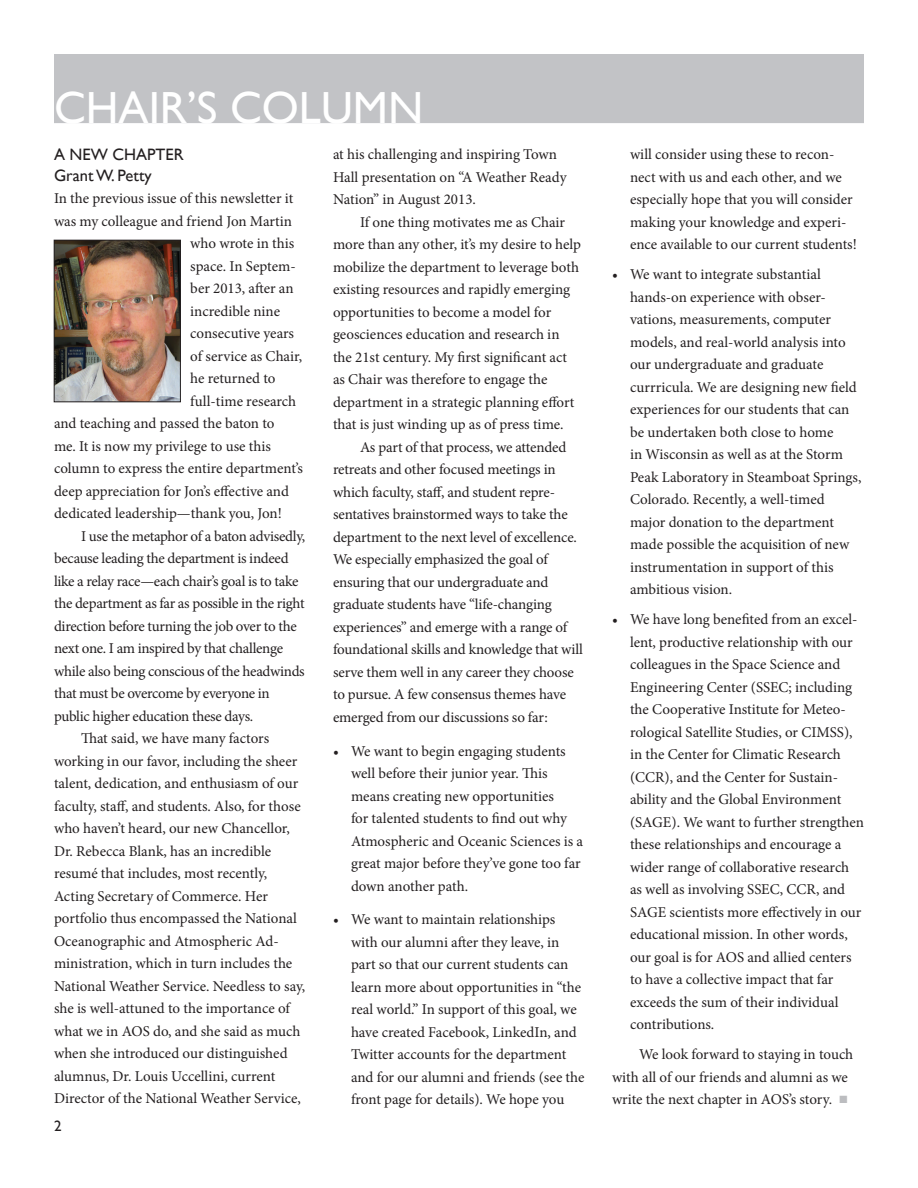
<style>
.page{position:relative;width:918px;height:1188px;background:#fff}
.page>*{position:absolute;margin:0;border:0;box-sizing:border-box;transform-origin:0 0}
.t1{font:45px "Gill Sans";color:#fff}
.t2{font:16.5px/21px "Gill Sans";color:#231f20}
.t3{font:15px/22.5px "Minion Pro";letter-spacing:-.005em;color:#231f20}
.t4{font:15px "Minion Pro";letter-spacing:-.025em;color:#231f20}
.t5{font:15px "Gill Sans";color:#231f20}
.s1{color:#bcbdc0}
</style>
<div class="page">
<div style="left:54px;top:54px;width:810px;height:69px;background:#c2c3c6"></div>
<img style="left:56px;top:242px;width:123px;height:158px">
<div style="left:54px;top:240px;width:127px;height:162px;border:1px solid #231f20"></div>
<h1 class="t1" style="left:54px;top:81px;width:371px">CHAIR’S COLUMN</h1>
<p class="t2" style="left:54px;top:144px;width:131px">A NEW CHAPTER<br>Grant W. Petty</p>
<p class="t3" style="left:54px;top:187px;width:241px">In the previous issue of this newsletter it</p>
<p class="t3" style="left:54px;top:210px;width:240px">was my colleague and friend Jon Martin</p>
<p class="t3" style="left:190px;top:232px;width:106px">who wrote in this</p>
<p class="t3" style="left:190px;top:255px;width:107px">space. In Septem-</p>
<p class="t3" style="left:190px;top:277px;width:105px">ber 2013, after an</p>
<p class="t3" style="left:190px;top:300px;width:91px">incredible nine</p>
<p class="t3" style="left:190px;top:322px;width:105px">consecutive years</p>
<p class="t3" style="left:190px;top:345px;width:113px">of service as Chair,</p>
<p class="t3" style="left:190px;top:367px;width:87px">he returned to</p>
<p class="t3" style="left:190px;top:390px;width:108px">full-time research</p>
<p class="t3" style="left:54px;top:412px;width:222px">and teaching and passed the baton to</p>
<p class="t3" style="left:54px;top:435px;width:219px">me. It is now my privilege to use this</p>
<p class="t3" style="left:54px;top:457px;width:250px">column to express the entire department’s</p>
<p class="t3" style="left:54px;top:480px;width:237px">deep appreciation for Jon’s effective and</p>
<p class="t3" style="left:54px;top:502px;width:229px">dedicated leadership—thank you, Jon!</p>
<p class="t4" style="left:81px;top:526px;width:226px">I use the metaphor of a baton advisedly,</p>
<p class="t3" style="left:54px;top:547px;width:236px">because leading the department is indeed</p>
<p class="t3" style="left:54px;top:570px;width:246px">like a relay race—each chair’s goal is to take</p>
<p class="t3" style="left:54px;top:592px;width:252px">the department as far as possible in the right</p>
<p class="t3" style="left:54px;top:615px;width:244px">direction before turning the job over to the</p>
<p class="t4" style="left:54px;top:639px;width:231px">next one. I am inspired by that challenge</p>
<p class="t3" style="left:54px;top:660px;width:252px">while also being conscious of the headwinds</p>
<p class="t4" style="left:54px;top:684px;width:217px">that must be overcome by everyone in</p>
<p class="t3" style="left:54px;top:705px;width:201px">public higher education these days.</p>
<p class="t3" style="left:81px;top:727px;width:190px">That said, we have many factors</p>
<p class="t3" style="left:54px;top:750px;width:245px">working in our favor, including the sheer</p>
<p class="t3" style="left:54px;top:772px;width:246px">talent, dedication, and enthusiasm of our</p>
<p class="t3" style="left:54px;top:795px;width:248px">faculty, staff, and students. Also, for those</p>
<p class="t3" style="left:54px;top:817px;width:237px">who haven’t heard, our new Chancellor,</p>
<p class="t3" style="left:54px;top:840px;width:219px">Dr. Rebecca Blank, has an incredible</p>
<p class="t3" style="left:54px;top:862px;width:215px">resumé that includes, most recently,</p>
<p class="t3" style="left:54px;top:885px;width:215px">Acting Secretary of Commerce. Her</p>
<p class="t3" style="left:54px;top:907px;width:244px">portfolio thus encompassed the National</p>
<p class="t3" style="left:54px;top:930px;width:226px">Oceanographic and Atmospheric Ad-</p>
<p class="t3" style="left:54px;top:952px;width:240px">ministration, which in turn includes the</p>
<p class="t3" style="left:54px;top:975px;width:253px">National Weather Service. Needless to say,</p>
<p class="t3" style="left:54px;top:997px;width:238px">she is well-attuned to the importance of</p>
<p class="t3" style="left:54px;top:1020px;width:248px">what we in AOS do, and she said as much</p>
<p class="t3" style="left:54px;top:1042px;width:235px">when she introduced our distinguished</p>
<p class="t3" style="left:54px;top:1065px;width:223px">alumnus, Dr. Louis Uccellini, current</p>
<p class="t3" style="left:54px;top:1087px;width:248px">Director of the National Weather Service,</p>
<p class="t3" style="left:333px;top:143px;width:235px">at his challenging and inspiring Town<br>Hall presentation on “A Weather Ready<br>Nation” in August 2013.</p>
<p class="t3" style="left:333px;top:211px;width:250px;text-indent:27px">If one thing motivates me as Chair more than any other, it’s my desire to help mobilize the department to leverage both existing resources and rapidly emerging opportunities to become a model for geosciences education and research in the 21st century. My first significant act as Chair was therefore to engage the department in a strategic planning effort that is just winding up as of press time.</p>
<p class="t3" style="left:333px;top:436px;width:251px;text-indent:27px">As part of that process, we attended retreats and other focused meetings in which faculty, staff, and student repre&shy;sentatives brainstormed ways to take the department to the next level of excellence.<br>We especially emphasized the goal of ensuring that our undergraduate and graduate students have “life-changing experiences” and emerge with a range of foundational skills and knowledge that will serve them well in any career they choose to pursue. A few consensus themes have emerged from our discussions so far:</p>
<p class="t3" style="left:351px;top:740px;width:234px;text-indent:-18px">• We want to begin engaging students well before their junior year. This means creating new opportunities<br>for talented students to find out why Atmospheric and Oceanic Sciences is a great major before they’ve gone too far down another path.</p>
<p class="t3" style="left:351px;top:908px;width:235px;text-indent:-18px">• We want to maintain relationships with our alumni after they leave, in part so that our current students can learn more about opportunities in “the real world.” In support of this goal, we have created Facebook, LinkedIn, and Twitter accounts for the department and for our alumni and friends (see the front page for details). We hope you</p>
<p class="t5" style="left:54px;top:1117px;width:9px">2</p>
<p class="t3" style="left:630px;top:143px;width:228px">will consider using these to recon&shy;nect with us and each other, and we especially hope that you will consider making your knowledge and experi&shy;ence available to our current students!</p>
<p class="t3" style="left:630px;top:263px;width:233px;text-indent:-18px">• We want to integrate substantial hands-on experience with obser&shy;vations, measurements, computer models, and real-world analysis into our undergraduate and graduate currricula. We are designing new field experiences for our students that can be undertaken both close to home<br>in Wisconsin as well as at the Storm Peak Laboratory in Steamboat Springs, Colorado. Recently, a well-timed major donation to the department made possible the acquisition of new instrumentation in support of this ambitious vision.</p>
<p class="t3" style="left:630px;top:608px;width:236px;text-indent:-18px">• We have long benefited from an excel&shy;lent, productive relationship with our colleagues in the Space Science and Engineering Center (SSEC; including the Cooperative Institute for Meteo&shy;rological Satellite Studies, or CIMSS), in the Center for Climatic Research (CCR), and the Center for Sustain&shy;ability and the Global Environment (SAGE). We want to further strengthen these relationships and encourage a wider range of collaborative research as well as involving SSEC, CCR, and SAGE scientists more effectively in our educational mission. In other words, our goal is for AOS and allied centers to have a collective impact that far exceeds the sum of their individual contributions.</p>
<p class="t3" style="left:612px;top:1043px;width:243px;text-indent:27px">We look forward to staying in touch with all of our friends and alumni as we write the next chapter in AOS’s story. <span class="s1">■</span></p>
</div>
